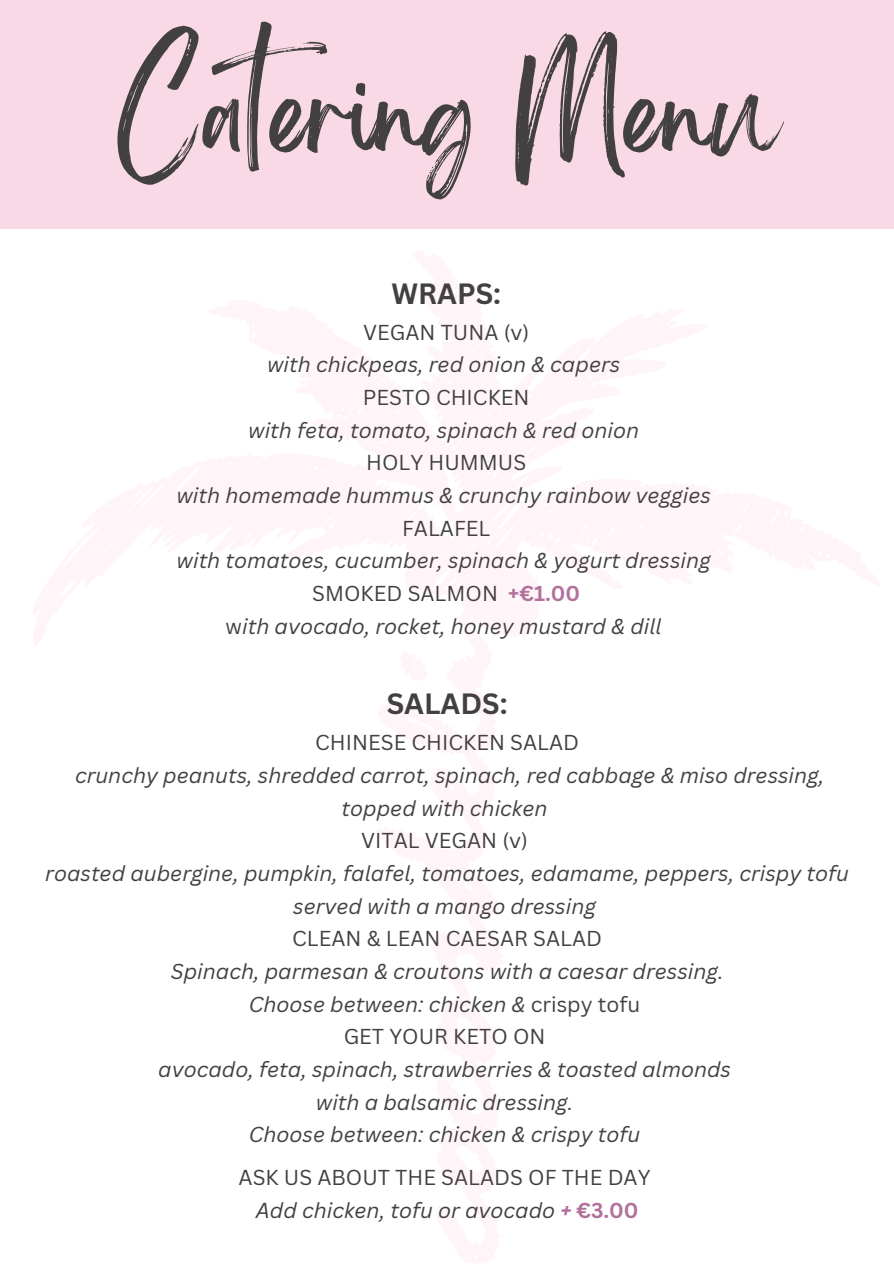
<style>
.page{position:relative;width:894px;height:1264px;background:#fff}
.page>*{position:absolute;margin:0;border:0;box-sizing:border-box;transform-origin:0 0}
.t1{font:98.7px "Brightwall";color:#424040}
.t2{font:700 28.5px "Canva Sans";color:#424040}
.t3{font:italic 21px/32.7px "Canva Sans";color:#424040;text-align:center}
.t4{font:21px "Canva Sans";color:#424040}
.s1{font-weight:700;color:#b2709b}
.s2{font-style:normal}
.s3{font-weight:700;font-style:normal;color:#b2709b}
</style>
<div class="page">
<div style="left:0;top:0;width:893px;height:228px;background:#f8d9e5"></div>
<p class="t1" style="left:116px;top:77px;width:662px">Catering Menu</p>
<p class="t2" style="left:391px;top:273px;width:111px">WRAPS:</p>
<p class="t4" style="left:363px;top:317px;width:168px">VEGAN TUNA (v)</p>
<p class="t3" style="left:267px;top:348px;width:354px">with chickpeas, red onion &amp; capers</p>
<p class="t4" style="left:363px;top:382px;width:168px">PESTO CHICKEN</p>
<p class="t3" style="left:248px;top:413px;width:392px">with feta, tomato, spinach &amp; red onion</p>
<p class="t4" style="left:366px;top:448px;width:161px">HOLY HUMMUS</p>
<p class="t3" style="left:176px;top:478px;width:536px">with homemade hummus &amp; crunchy rainbow veggies</p>
<p class="t4" style="left:402px;top:513px;width:90px">FALAFEL</p>
<p class="t3" style="left:176px;top:544px;width:535px">with tomatoes, cucumber, spinach &amp; yogurt dressing</p>
<p class="t4" style="left:312px;top:578px;width:269px">SMOKED SALMON <span class="s1">+€1.00</span></p>
<p class="t3" style="left:225px;top:609px;width:437px"><span class="s2">w</span>ith avocado, rocket, honey mustard &amp; dill</p>
<p class="t2" style="left:386px;top:684px;width:122px">SALADS:</p>
<p class="t4" style="left:315px;top:728px;width:265px">CHINESE CHICKEN SALAD</p>
<p class="t3" style="left:75px;top:758px;width:750px">crunchy peanuts, shredded carrot, spinach, red cabbage &amp; miso dressing, topped with chicken</p>
<p class="t4" style="left:361px;top:826px;width:168px">VITAL VEGAN (v)</p>
<p class="t3" style="left:45px;top:856px;width:805px">roasted aubergine, pumpkin, falafel, tomatoes, edamame, peppers, crispy tofu served with a mango dressing</p>
<p class="t4" style="left:292px;top:923px;width:311px">CLEAN &amp; LEAN CAESAR SALAD</p>
<p class="t3" style="left:171px;top:954px;width:554px">Spinach, parmesan &amp; croutons with a caesar dressing.</p>
<p class="t3" style="left:249px;top:987px;width:393px">Choose between: chicken &amp; <span class="s2">crispy tofu</span></p>
<p class="t4" style="left:343px;top:1021px;width:203px">GET YOUR KETO ON</p>
<p class="t3" style="left:158px;top:1052px;width:574px">avocado, feta, spinach, strawberries &amp; toasted almonds</p>
<p class="t3" style="left:316px;top:1085px;width:259px">with a balsamic dressing.</p>
<p class="t3" style="left:249px;top:1117px;width:393px">Choose between: chicken &amp; crispy tofu</p>
<p class="t4" style="left:238px;top:1162px;width:413px">ASK US ABOUT THE SALADS OF THE DAY</p>
<p class="t3" style="left:256px;top:1193px;width:384px">Add chicken, tofu or avocado <span class="s1">+</span> <span class="s3">€3.00</span></p>
</div>
